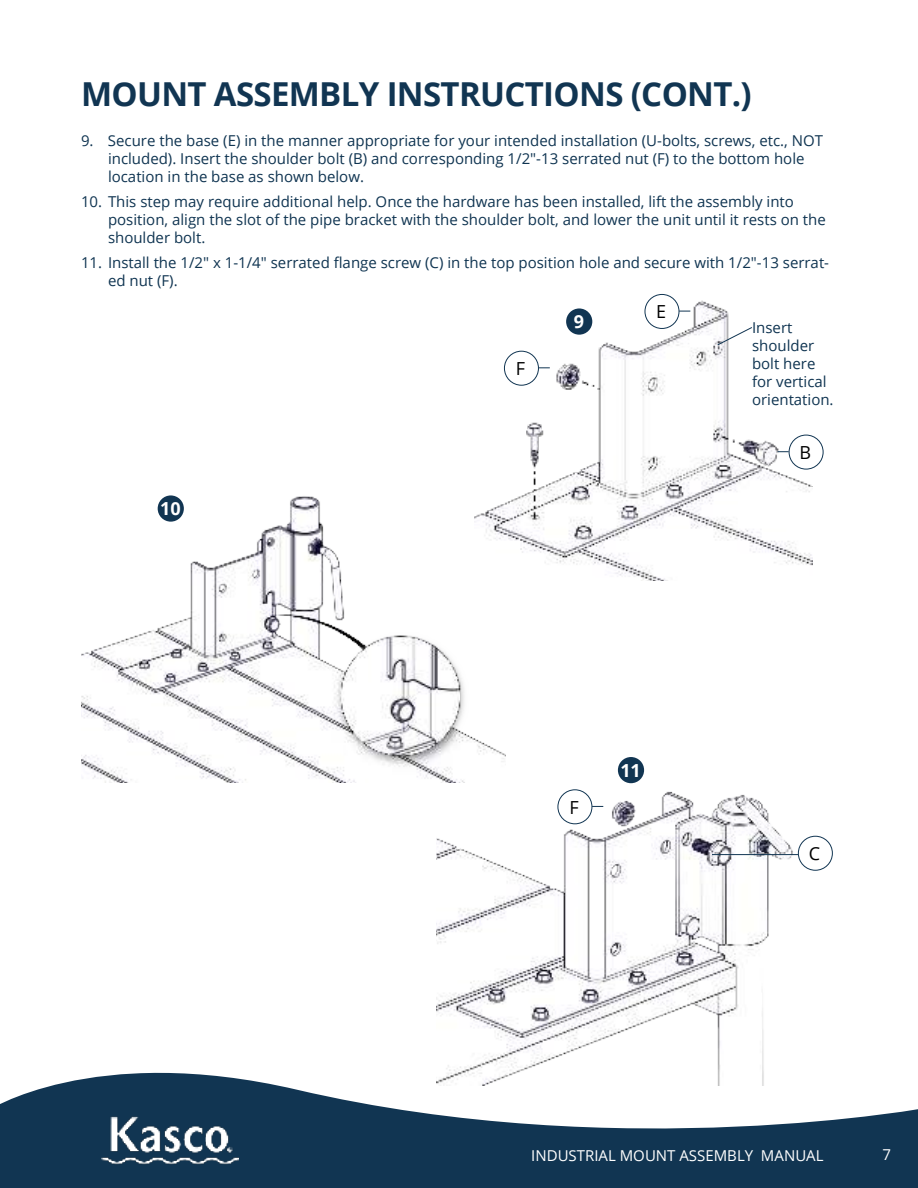
<style>
.page{position:relative;width:918px;height:1188px;background:#fff}
.page>*{position:absolute;margin:0;border:0;box-sizing:border-box;transform-origin:0 0}
.t1{font:700 33px "Open Sans";letter-spacing:-.02em;color:#113552}
.t2{font:700 18px "Open Sans";color:#fff}
.t3{font:18px "Open Sans";color:#000}
.t4{font:15px/18px "Open Sans";color:#0f3451}
.t5{font:15px "Open Sans";color:#fff}
</style>
<div class="page">
<svg style="left:0;top:1072px;width:918px;height:116px;fill:#113552"></svg>
<img style="left:101px;top:1113px;width:137px;height:53px">
<img style="left:81px;top:496px;width:397px;height:287px">
<div style="left:158px;top:495px;width:26px;height:27px;background:#113552;border-radius:50%"></div>
<img style="left:436px;top:740px;width:364px;height:346px">
<div style="left:558px;top:790px;width:34px;height:34px;background:#fff;border-radius:50%"></div>
<div style="left:558px;top:789px;width:34px;height:35px;border:1px solid #113552;border-radius:50%"></div>
<div style="left:798px;top:836px;width:35px;height:35px;border:1px solid #113552;border-radius:50%"></div>
<hr style="left:712px;top:854px;width:86px;height:1px;background:#113552">
<img style="left:474px;top:294px;width:339px;height:286px">
<svg style="left:717px;top:326px;width:36px;height:20px"></svg>
<div style="left:504px;top:351px;width:34px;height:34px;background:#fff;border-radius:50%"></div>
<div style="left:504px;top:351px;width:35px;height:35px;border:1px solid #113552;border-radius:50%"></div>
<div style="left:645px;top:294px;width:34px;height:34px;background:#fff;border-radius:50%"></div>
<div style="left:645px;top:294px;width:34px;height:35px;border:1px solid #113552;border-radius:50%"></div>
<div style="left:566px;top:308px;width:26px;height:27px;background:#113552;border-radius:50%"></div>
<div style="left:789px;top:435px;width:34px;height:34px;background:#fff;border-radius:50%"></div>
<div style="left:789px;top:435px;width:35px;height:34px;border:1px solid #113552;border-radius:50%"></div>
<h1 class="t1" style="left:81px;top:82px;width:672px">MOUNT ASSEMBLY INSTRUCTIONS (CONT.)</h1>
<p class="t4" style="left:108px;top:134px;width:717px;text-indent:-27px">9. Secure the base (E) in the manner appropriate for your intended installation (U-bolts, screws, etc., NOT included). Insert the shoulder bolt (B) and corresponding 1/2"-13 serrated nut (F) to the bottom hole location in the base as shown below.</p>
<p class="t4" style="left:108px;top:194px;width:719px;text-indent:-27px">10. This step may require additional help. Once the hardware has been installed, lift the assembly into position, align the slot of the pipe bracket with the shoulder bolt, and lower the unit until it rests on the shoulder bolt.</p>
<p class="t4" style="left:108px;top:255px;width:723px;text-indent:-27px">11. Install the 1/2" x 1-1/4" serrated flange screw (C) in the top position hole and secure with 1/2"-13 serrat&shy;ed nut (F).</p>
<p class="t2" style="left:160px;top:502px;width:22px">10</p>
<p class="t3" style="left:516px;top:361px;width:11px">F</p>
<p class="t2" style="left:574px;top:315px;width:12px">9</p>
<p class="t3" style="left:656px;top:305px;width:12px">E</p>
<p class="t4" style="left:752px;top:320px;width:83px">Insert shoulder bolt here for vertical orientation.</p>
<p class="t3" style="left:799px;top:445px;width:13px">B</p>
<p class="t3" style="left:569px;top:800px;width:11px">F</p>
<p class="t2" style="left:620px;top:764px;width:22px">11</p>
<p class="t3" style="left:809px;top:846px;width:13px">C</p>
<p class="t5" style="left:531px;top:1149px;width:294px">INDUSTRIAL MOUNT ASSEMBLY MANUAL</p>
<p class="t5" style="left:882px;top:1149px;width:10px">7</p>
</div>
